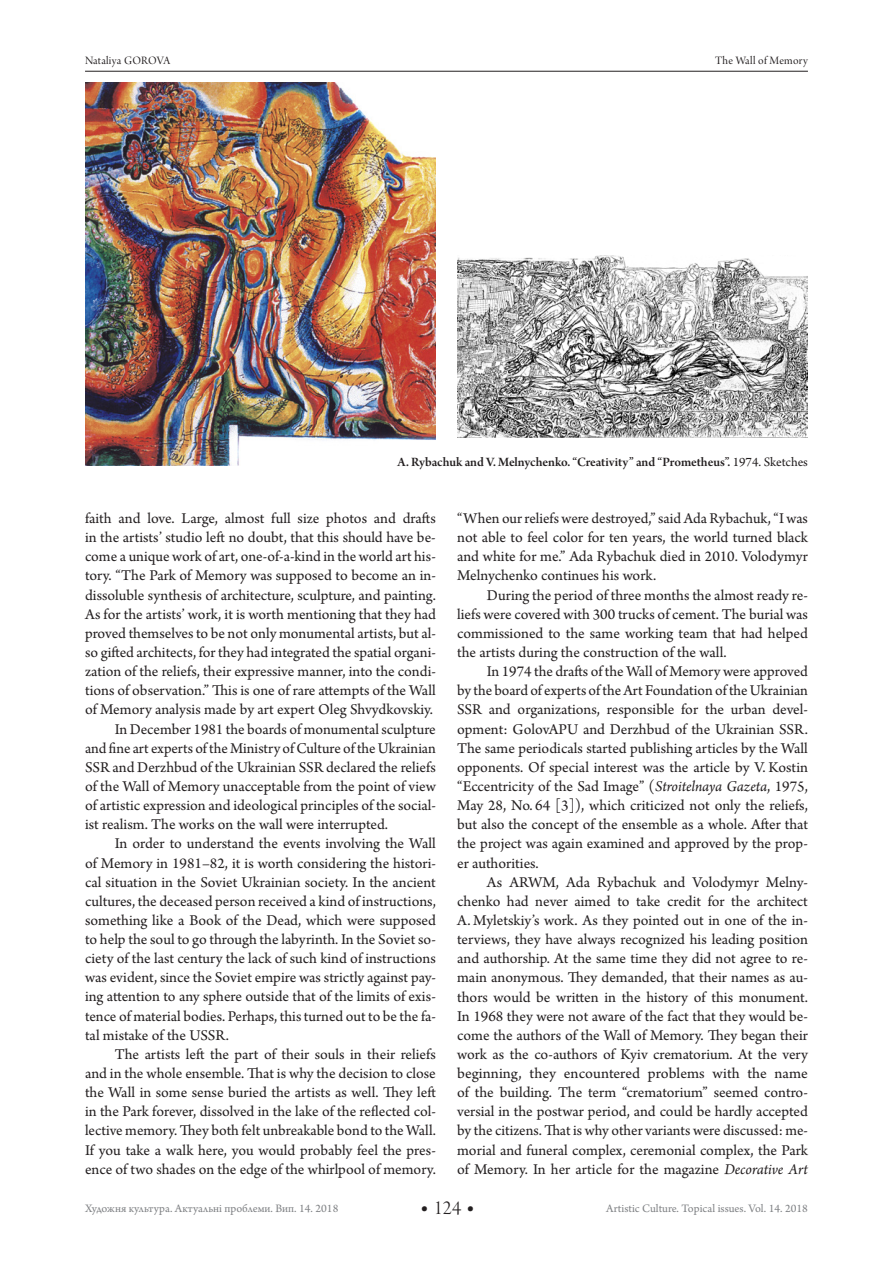
<style>
.page{position:relative;width:893px;height:1263px;background:#fff}
.page>*{position:absolute;margin:0;border:0;box-sizing:border-box;transform-origin:0 0}
.t1{font:21px "Arno Pro Light Display";color:#231f20}
.t2{font:15.75px/19.2px "Arno Pro";color:#231f20;text-align:justify}
.t3{font:13.5px "Arno Pro Smbd Subhead";letter-spacing:-.005em;color:#231f20}
.t4{font:12px "Arno Pro";color:#808285}
.t5{font:12px "Arno Pro Display";letter-spacing:.02em;color:#231f20}
.s1{font-family:"Arno Pro"}
.s2{font-style:italic}
.s3{font-family:"Arno Pro";font-size:22.5px}
</style>
<div class="page">
<hr style="left:85px;top:71px;width:723px;height:1px;background:#231f20">
<img style="left:457px;top:255px;width:351px;height:182px">
<img style="left:85px;top:83px;width:351px;height:383px">
<p class="t5" style="left:85px;top:54px;width:57px">Nataliya GORO</p>
<p class="t5" style="left:157px;top:54px;width:15px">VA</p>
<p class="t5" style="left:715px;top:54px;width:94px">The Wall of Memory</p>
<p class="t3" style="left:397px;top:454px;width:412px">A. Rybachuk and V. Melnychenko. “Creativity” and “Prometheus”. <span class="s1">1974. Sketches</span></p>
<p class="t2" style="left:85px;top:509px;width:352px">faith and love. Large, almost full size photos and drafts</p>
<p class="t2" style="left:85px;top:529px;width:352px">in the artists’ studio left no doubt, that this should have be-</p>
<p class="t2" style="left:85px;top:548px;width:352px">come a unique work of art, one-of-a-kind in the world art his-</p>
<p class="t2" style="left:85px;top:567px;width:352px">tory. “The Park of Memory was supposed to become an in-</p>
<p class="t2" style="left:85px;top:586px;width:352px">dissoluble synthesis of architecture, sculpture, and painting.</p>
<p class="t2" style="left:85px;top:605px;width:352px">As for the artists’ work, it is worth mentioning that they had</p>
<p class="t2" style="left:85px;top:624px;width:352px">proved themselves to be not only monumental artists, but al-</p>
<p class="t2" style="left:85px;top:643px;width:352px">so gifted architects, for they had integrated the spatial organi-</p>
<p class="t2" style="left:85px;top:663px;width:352px">zation of the reliefs, their expressive manner, into the condi-</p>
<p class="t2" style="left:85px;top:682px;width:352px">tions of observation.” This is one of rare attempts of the Wall</p>
<p class="t2" style="left:85px;top:701px;width:350px">of Memory analysis made by art expert Oleg Shvydkovskiy.</p>
<p class="t2" style="left:115px;top:720px;width:323px">In December 1981 the boards of monumental sculpture</p>
<p class="t2" style="left:85px;top:739px;width:352px">and fine art experts of the Ministry of Culture of the Ukrainian</p>
<p class="t2" style="left:85px;top:758px;width:352px">SSR and Derzhbud of the Ukrainian SSR declared the reliefs</p>
<p class="t2" style="left:85px;top:777px;width:352px">of the Wall of Memory unacceptable from the point of view</p>
<p class="t2" style="left:85px;top:797px;width:352px">of artistic expression and ideological principles of the social-</p>
<p class="t2" style="left:85px;top:816px;width:305px">ist realism. The works on the wall were interrupted.</p>
<p class="t2" style="left:115px;top:835px;width:323px">In order to understand the events involving the Wall</p>
<p class="t2" style="left:85px;top:854px;width:352px">of Memory in 1981–82, it is worth considering the histori-</p>
<p class="t2" style="left:85px;top:873px;width:352px">cal situation in the Soviet Ukrainian society. In the ancient</p>
<p class="t2" style="left:85px;top:892px;width:352px">cultures, the deceased person received a kind of instructions,</p>
<p class="t2" style="left:85px;top:911px;width:352px">something like a Book of the Dead, which were supposed</p>
<p class="t2" style="left:85px;top:930px;width:352px">to help the soul to go through the labyrinth. In the Soviet so-</p>
<p class="t2" style="left:85px;top:950px;width:352px">ciety of the last century the lack of such kind of instructions</p>
<p class="t2" style="left:85px;top:969px;width:352px">was evident, since the Soviet empire was strictly against pay-</p>
<p class="t2" style="left:85px;top:988px;width:352px">ing attention to any sphere outside that of the limits of exis-</p>
<p class="t2" style="left:85px;top:1007px;width:352px">tence of material bodies. Perhaps, this turned out to be the fa-</p>
<p class="t2" style="left:85px;top:1026px;width:146px">tal mistake of the USSR.</p>
<p class="t2" style="left:115px;top:1045px;width:323px">The artists left the part of their souls in their reliefs</p>
<p class="t2" style="left:85px;top:1064px;width:352px">and in the whole ensemble. That is why the decision to close</p>
<p class="t2" style="left:85px;top:1084px;width:352px">the Wall in some sense buried the artists as well. They left</p>
<p class="t2" style="left:85px;top:1103px;width:352px">in the Park forever, dissolved in the lake of the reflected col-</p>
<p class="t2" style="left:85px;top:1122px;width:352px">lective memory. They both felt unbreakable bond to the Wall.</p>
<p class="t2" style="left:85px;top:1141px;width:352px">If you take a walk here, you would probably feel the pres-</p>
<p class="t2" style="left:85px;top:1160px;width:352px">ence of two shades on the edge of the whirlpool of memory.</p>
<p class="t2" style="left:457px;top:509px;width:352px">“When our reliefs were destroyed,” said Ada Rybachuk, “I was not able to feel color for ten years, the world turned black and white for me.” Ada Rybachuk died in 2010. Volodymyr Melnychenko continues his work.</p>
<p class="t2" style="left:457px;top:586px;width:352px;text-indent:30px">During the period of three months the almost ready re&shy;liefs were covered with 300 trucks of cement. The burial was commissioned to the same working team that had helped the artists during the construction of the wall.</p>
<p class="t2" style="left:457px;top:663px;width:352px;text-indent:30px">In 1974 the drafts of the Wall of Memory were approved by the board of experts of the Art Foundation of the Ukrainian SSR</p>
<p class="t2" style="left:457px;top:701px;width:352px;text-indent:32px">and organizations, responsible for the urban devel&shy;opment: GolovAPU and Derzhbud of the Ukrainian SSR.<br>The same periodicals started publishing articles by the Wall opponents. Of special interest was the article by V. Kostin “Eccentricity of the Sad Image” (<span class="s2">Stroitelnaya Gazeta</span>, 1975, May 28, No. 64 [3]), which criticized not only the reliefs, but also the concept of the ensemble as a whole. After that the project was again examined and approved by the prop&shy;er authorities.</p>
<p class="t2" style="left:457px;top:873px;width:352px;text-indent:30px">As ARWM, Ada Rybachuk and Volodymyr Melny&shy;chenko had never aimed to take credit for the architect A. Myletskiy’s work. As they pointed out in one of the in&shy;terviews, they have always recognized his leading position and authorship. At the same time they did not agree to re&shy;main anonymous. They demanded, that their names as au&shy;thors would be written in the history of this monument.<br>In 1968 they were not aware of the fact that they would be&shy;come the authors of the Wall of Memory. They began their work as the co-authors of Kyiv crematorium. At the very beginning, they encountered problems with the name of the building. The term “crematorium” seemed contro&shy;versial in the postwar period, and could be hardly accepted by the citizens. That is why other variants were discussed: me&shy;morial and funeral complex, ceremonial complex, the Park of Memory. In her article for the magazine <span class="s2">Decorative Art</span></p>
<p class="t4" style="left:85px;top:1201px;width:255px">Художня культура. Актуальні проблеми. Вип. 14. 2018</p>
<h1 class="t1" style="left:420px;top:1196px;width:56px"><span class="s3">•</span> 124 <span class="s3">•</span></h1>
<p class="t4" style="left:606px;top:1201px;width:203px">Artistic Culture. Topical issues. Vol. 14. 2018</p>
</div>
